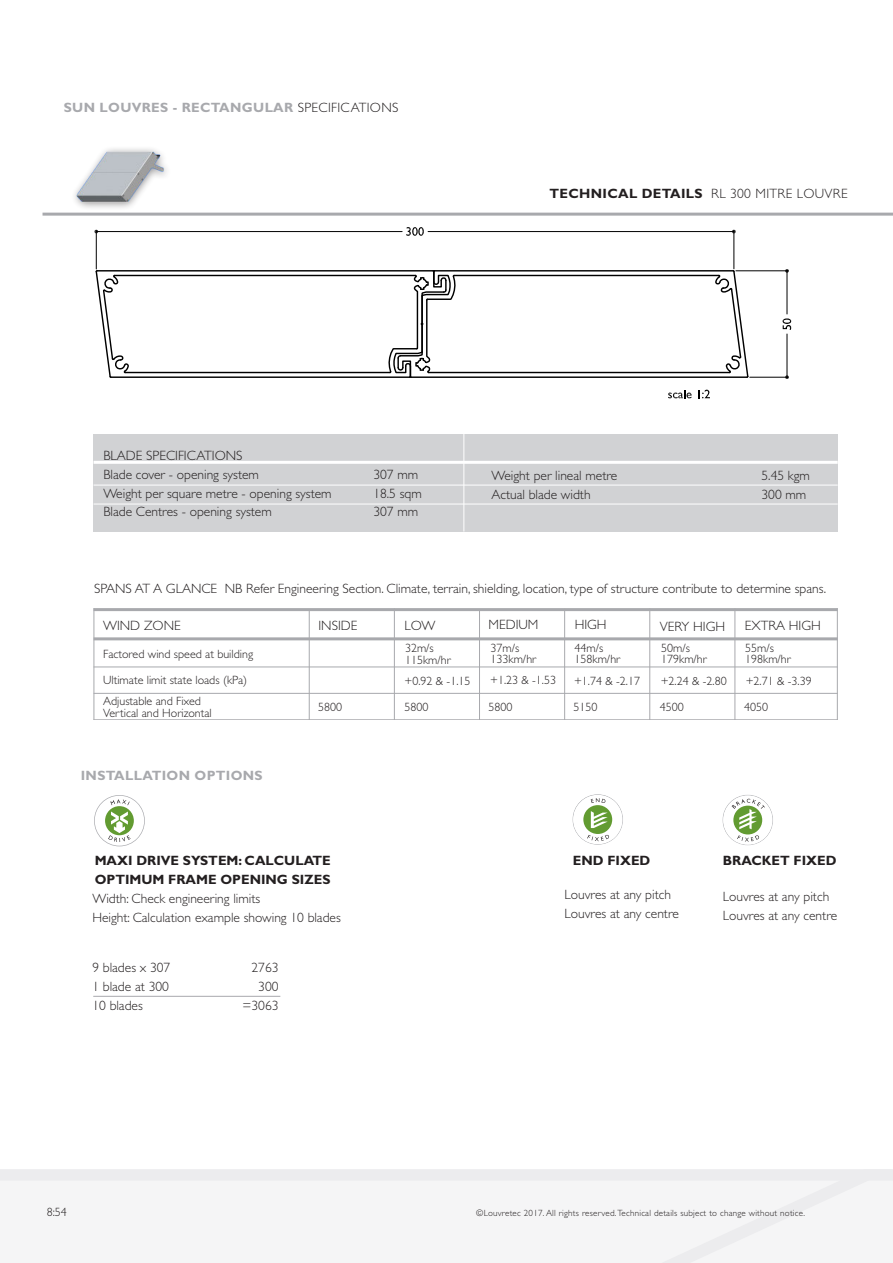
<style>
.page{position:relative;width:893px;height:1263px;background:#fff}
.page>*{position:absolute;margin:0;border:0;box-sizing:border-box;transform-origin:0 0}
.t1{font:300 13.5px/18.8px "Gill Sans CE";color:#231f20}
.t2{font:700 13.5px "Gill Sans CE";color:#231f20}
.t3{font:700 13.5px "Gill Sans CE";letter-spacing:.025em;color:#a8a9ad}
.t4{font:700 13.5px "Gill Sans CE";letter-spacing:.025em;color:#231f20}
.t5{font:300 12px/11.2px "Gill Sans CE";color:#231f20}
.t6{font:300 9px "Gill Sans CE";letter-spacing:.025em;color:#231f20}
.s1{font-weight:300;color:#231f20}
.s2{font-weight:300}
</style>
<div class="page">
<svg style="left:0;top:1169px;width:893px;height:94px;fill:#f5f5f6"></svg>
<hr style="left:43px;top:213px;width:850px;height:3px;background:#a8a9ad">
<hr style="left:94px;top:637px;width:744px;height:3px;background:#a8a9ad">
<hr style="left:94px;top:693px;width:744px;height:1px;background:#a8a9ad">
<hr style="left:94px;top:719px;width:744px;height:1px;background:#a8a9ad">
<hr style="left:394px;top:608px;width:1px;height:138px;background:#a8a9ad">
<hr style="left:94px;top:608px;width:744px;height:3px;background:#a8a9ad">
<hr style="left:479px;top:609px;width:1px;height:137px;background:#a8a9ad">
<hr style="left:564px;top:609px;width:1px;height:137px;background:#a8a9ad">
<hr style="left:649px;top:608px;width:1px;height:138px;background:#a8a9ad">
<hr style="left:734px;top:608px;width:1px;height:138px;background:#a8a9ad">
<hr style="left:94px;top:608px;width:1px;height:138px;background:#a8a9ad">
<hr style="left:309px;top:609px;width:1px;height:137px;background:#a8a9ad">
<hr style="left:94px;top:667px;width:744px;height:1px;background:#a8a9ad">
<hr style="left:837px;top:608px;width:1px;height:138px;background:#a8a9ad">
<div style="left:94px;top:434px;width:744px;height:97px;background:#d1d2d4"></div>
<hr style="left:94px;top:461px;width:744px;height:3px;background:#fff">
<hr style="left:94px;top:504px;width:744px;height:1px;background:#fff">
<hr style="left:463px;top:434px;width:1px;height:97px;background:#fff">
<hr style="left:94px;top:485px;width:744px;height:1px;background:#fff">
<hr style="left:92px;top:214px;width:761px;height:1px;background:#000">
<hr style="left:92px;top:1171px;width:761px;height:1px;background:#000">
<hr style="left:92px;top:214px;width:1px;height:198px;background:#000">
<hr style="left:892px;top:214px;width:1px;height:198px;background:#000">
<hr style="left:96px;top:230px;width:1px;height:39px;background:#000">
<hr style="left:734px;top:230px;width:1px;height:39px;background:#000">
<hr style="left:96px;top:231px;width:306px;height:1px;background:#000">
<hr style="left:428px;top:231px;width:306px;height:1px;background:#000">
<svg style="left:406px;top:227px;width:18px;height:9px"></svg>
<hr style="left:736px;top:271px;width:52px;height:1px;background:#000">
<hr style="left:750px;top:377px;width:38px;height:1px;background:#000">
<hr style="left:787px;top:271px;width:1px;height:43px;background:#000">
<hr style="left:787px;top:334px;width:1px;height:43px;background:#000">
<svg style="left:785px;top:269px;width:4px;height:4px"></svg>
<svg style="left:785px;top:375px;width:4px;height:4px"></svg>
<svg style="left:782px;top:318px;width:9px;height:12px"></svg>
<svg style="left:668px;top:390px;width:24px;height:9px"></svg>
<svg style="left:698px;top:390px;width:12px;height:8px"></svg>
<hr style="left:111px;top:376px;width:299px;height:2px;background:#000">
<hr style="left:97px;top:270px;width:336px;height:1px;background:#000">
<hr style="left:125px;top:372px;width:265px;height:1px;background:#000">
<svg style="left:95px;top:269px;width:35px;height:109px"></svg>
<hr style="left:114px;top:275px;width:301px;height:1px;background:#000">
<hr style="left:434px;top:270px;width:299px;height:1px;background:#000">
<hr style="left:411px;top:376px;width:336px;height:2px;background:#000">
<hr style="left:454px;top:275px;width:265px;height:1px;background:#000">
<svg style="left:714px;top:269px;width:36px;height:109px"></svg>
<hr style="left:429px;top:372px;width:301px;height:1px;background:#000">
<svg style="left:388px;top:270px;width:68px;height:108px"></svg>
<svg style="left:572px;top:794px;width:51px;height:51px"></svg>
<svg style="left:722px;top:795px;width:51px;height:50px"></svg>
<hr style="left:93px;top:996px;width:187px;height:1px;background:#a8a9ad">
<svg style="left:94px;top:795px;width:51px;height:51px"></svg>
<img style="left:72px;top:148px;width:95px;height:65px">
<div style="left:82px;top:720px;width:780px;height:32px;background:#fff"></div>
<p class="t3" style="left:64px;top:100px;width:336px">SUN LOUVRES - RECTANGULAR <span class="s1">SPECIFICATIONS</span></p>
<p class="t4" style="left:550px;top:185px;width:300px">TECHNICAL DETAILS <span class="s2">RL 300 MITRE LOUVRE</span></p>
<p class="t1" style="left:103px;top:447px;width:157px">BLADE SPECIFICATIONS<br>Blade cover - opening system</p>
<p class="t1" style="left:373px;top:466px;width:46px">307 mm</p>
<p class="t1" style="left:103px;top:485px;width:230px">Weight per square metre - opening system</p>
<p class="t1" style="left:373px;top:485px;width:50px">18.5 sqm</p>
<p class="t1" style="left:103px;top:503px;width:170px">Blade Centres - opening system</p>
<p class="t1" style="left:373px;top:503px;width:46px">307 mm</p>
<p class="t1" style="left:491px;top:467px;width:127px">Weight per lineal metre</p>
<p class="t1" style="left:761px;top:467px;width:50px">5.45 kgm</p>
<p class="t1" style="left:491px;top:486px;width:101px">Actual blade width</p>
<p class="t1" style="left:761px;top:486px;width:46px">300 mm</p>
<p class="t1" style="left:94px;top:580px;width:733px">SPANS AT A GLANCE NB Refer Engineering Section. Climate, terrain, shielding, location, type of structure contribute to determine spans.</p>
<p class="t1" style="left:103px;top:617px;width:79px">WIND ZONE</p>
<p class="t1" style="left:318px;top:617px;width:40px">INSIDE</p>
<p class="t1" style="left:405px;top:617px;width:32px">LOW</p>
<p class="t1" style="left:489px;top:616px;width:51px">MEDIUM</p>
<p class="t1" style="left:575px;top:616px;width:33px">HIGH</p>
<p class="t1" style="left:660px;top:618px;width:67px">VERY HIGH</p>
<p class="t1" style="left:745px;top:617px;width:78px">EXTRA HIGH</p>
<p class="t5" style="left:103px;top:649px;width:151px">Factored wind speed at building</p>
<p class="t5" style="left:103px;top:671px;width:145px;line-height:21px">Ultimate limit state loads (kPa)<br>Adjustable and Fixed</p>
<p class="t5" style="left:103px;top:708px;width:110px">Vertical and Horizontal</p>
<p class="t5" style="left:405px;top:644px;width:47px">32m/s<br>115km/hr</p>
<p class="t5" style="left:491px;top:643px;width:47px">37m/s<br>133km/hr</p>
<p class="t5" style="left:575px;top:643px;width:47px">44m/s<br>158km/hr</p>
<p class="t5" style="left:661px;top:643px;width:47px">50m/s<br>179km/hr</p>
<p class="t5" style="left:745px;top:643px;width:47px">55m/s<br>198km/hr</p>
<p class="t5" style="left:404px;top:676px;width:67px">+0.92 &amp; -1.15</p>
<p class="t5" style="left:490px;top:676px;width:67px">+1.23 &amp; -1.53</p>
<p class="t5" style="left:574px;top:676px;width:67px">+1.74 &amp; -2.17</p>
<p class="t5" style="left:661px;top:676px;width:67px">+2.24 &amp; -2.80</p>
<p class="t5" style="left:746px;top:676px;width:67px">+2.71 &amp; -3.39</p>
<p class="t5" style="left:318px;top:702px;width:25px">5800</p>
<p class="t5" style="left:405px;top:702px;width:25px">5800</p>
<p class="t5" style="left:489px;top:702px;width:25px">5800</p>
<p class="t5" style="left:574px;top:702px;width:25px">5150</p>
<p class="t5" style="left:660px;top:702px;width:25px">4500</p>
<p class="t5" style="left:744px;top:703px;width:25px">4050</p>
<p class="t3" style="left:81px;top:767px;width:184px">INSTALLATION OPTIONS</p>
<p class="t2" style="left:95px;top:853px;width:238px">MAXI DRIVE SYSTEM: CALCULATE</p>
<p class="t2" style="left:573px;top:852px;width:79px">END FIXED</p>
<p class="t2" style="left:723px;top:853px;width:115px">BRACKET FIXED</p>
<p class="t2" style="left:95px;top:871px;width:237px">OPTIMUM FRAME OPENING SIZES</p>
<p class="t1" style="left:92px;top:891px;width:250px">Width: Check engineering limits<br>Height: Calculation example showing 10 blades</p>
<p class="t1" style="left:92px;top:960px;width:79px">9 blades x 307</p>
<p class="t1" style="left:251px;top:960px;width:28px">2763</p>
<p class="t1" style="left:92px;top:978px;width:78px">1 blade at 300</p>
<p class="t1" style="left:258px;top:978px;width:22px">300</p>
<p class="t1" style="left:92px;top:997px;width:52px">10 blades</p>
<p class="t1" style="left:243px;top:997px;width:37px">=3063</p>
<p class="t1" style="left:565px;top:887px;width:116px">Louvres at any pitch<br>Louvres at any centre</p>
<p class="t1" style="left:723px;top:888px;width:116px">Louvres at any pitch<br>Louvres at any centre</p>
<p class="t5" style="left:47px;top:1207px;width:22px">8:54</p>
<p class="t6" style="left:476px;top:1210px;width:330px">©Louvretec 2017. All rights reserved. Technical details subject to change without notice.</p>
</div>
